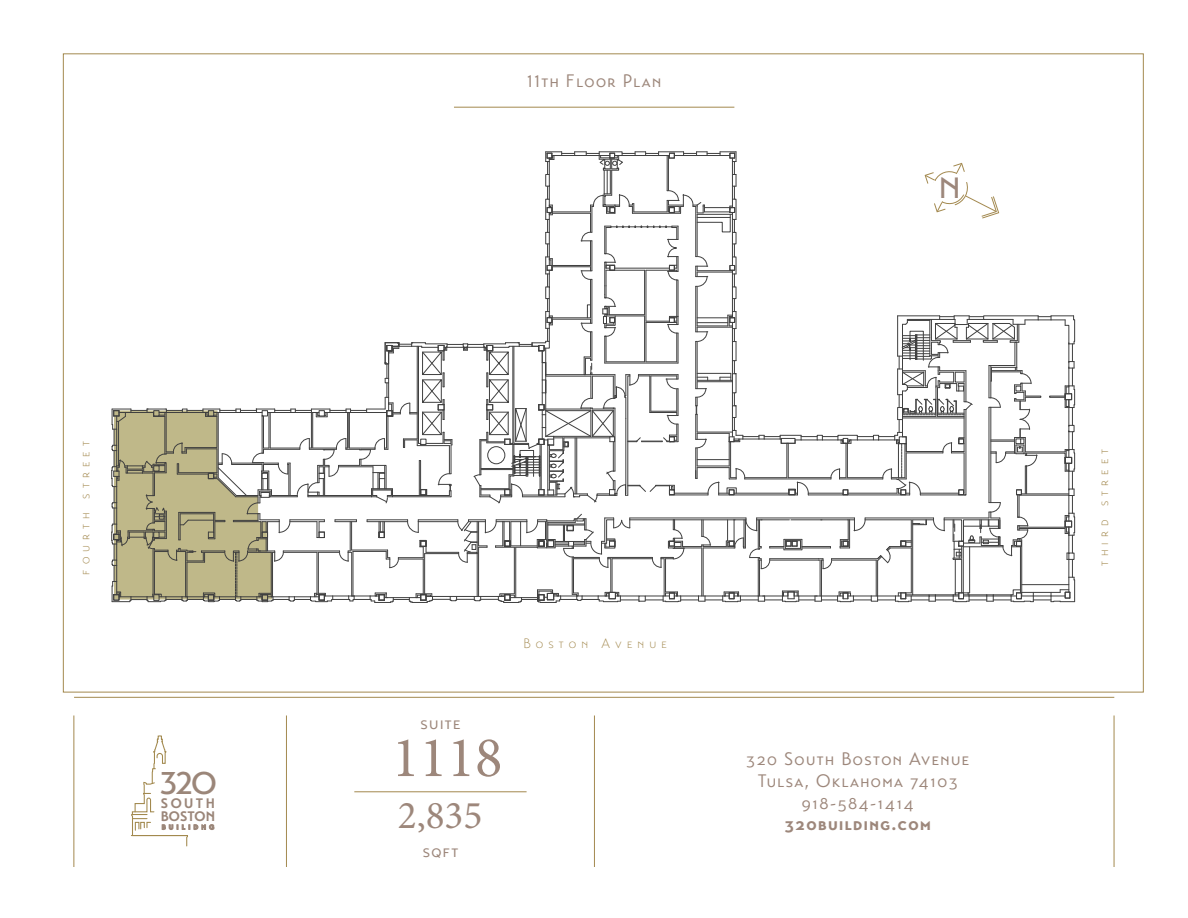
<style>
.page{position:relative;width:1188px;height:918px;background:#fff}
.page>*{position:absolute;margin:0;border:0;box-sizing:border-box;transform-origin:0 0}
.t1{font:57.75px "Minion Pro";color:#9d877b}
.t2{font:43.2px "Transat Standard";color:#9d877b}
.t3{font:39.45px "Minion Pro";color:#9d877b}
.t4{font:500 31.35px "Transat";color:#9b8679}
.t5{font:18px/21.6px "Transat Standard";letter-spacing:.08em;color:#9d877b;text-align:center}
.t6{font:700 18px "Transat";letter-spacing:.08em;color:#9d877b}
.t7{font:700 13.8px/13.4px "Transat";letter-spacing:.01em;color:#9b8679}
.t8{font:300 13.5px "Transat";letter-spacing:.38em;color:#a3894f}
.t9{font:900 6.6px "Transat";letter-spacing:.475em;color:#9b8679}
</style>
<div class="page">
<hr style="left:74px;top:697px;width:1040px;height:1px;background:#a3894f">
<hr style="left:454px;top:107px;width:280px;height:1px;background:#a3894f">
<svg style="left:131px;top:735px;width:83px;height:112px"></svg>
<hr style="left:354px;top:791px;width:173px;height:1px;background:#a3894f">
<hr style="left:594px;top:716px;width:1px;height:151px;background:#a3894f">
<hr style="left:286px;top:716px;width:1px;height:151px;background:#a3894f">
<hr style="left:74px;top:716px;width:1px;height:151px;background:#a3894f">
<hr style="left:1114px;top:716px;width:1px;height:151px;background:#a3894f">
<svg style="left:111px;top:152px;width:964px;height:451px"></svg>
<p class="t5" style="left:527px;top:70px;width:136px">11th Floor Plan</p>
<h2 class="t2" style="left:939px;top:157px;width:23px">n</h2>
<p class="t8" style="left:77px;top:575px;width:135px;rotate:-90deg">fourth street</p>
<p class="t8" style="left:1096px;top:566px;width:119px;rotate:-90deg">third street</p>
<h3 class="t4" style="left:160px;top:764px;width:58px">32O</h3>
<p class="t7" style="left:161px;top:796px;width:56px">SOUTH<br>BOSTON</p>
<p class="t9" style="left:162px;top:823px;width:54px">BUILIDNG</p>
<p class="t8" style="left:523px;top:635px;width:145px">Boston Avenue</p>
<p class="t5" style="left:420px;top:712px;width:42px">suite</p>
<h1 class="t1" style="left:392px;top:719px;width:112px">1118</h1>
<h3 class="t3" style="left:398px;top:789px;width:86px">2,835</h3>
<p class="t5" style="left:423px;top:840px;width:37px">sqft</p>
<p class="t5" style="left:746px;top:749px;width:225px">320 South Boston Avenue<br>Tulsa, Oklahoma 74103<br>918-584-1414</p>
<p class="t6" style="left:785px;top:813px;width:148px">320building.com</p>
</div>
